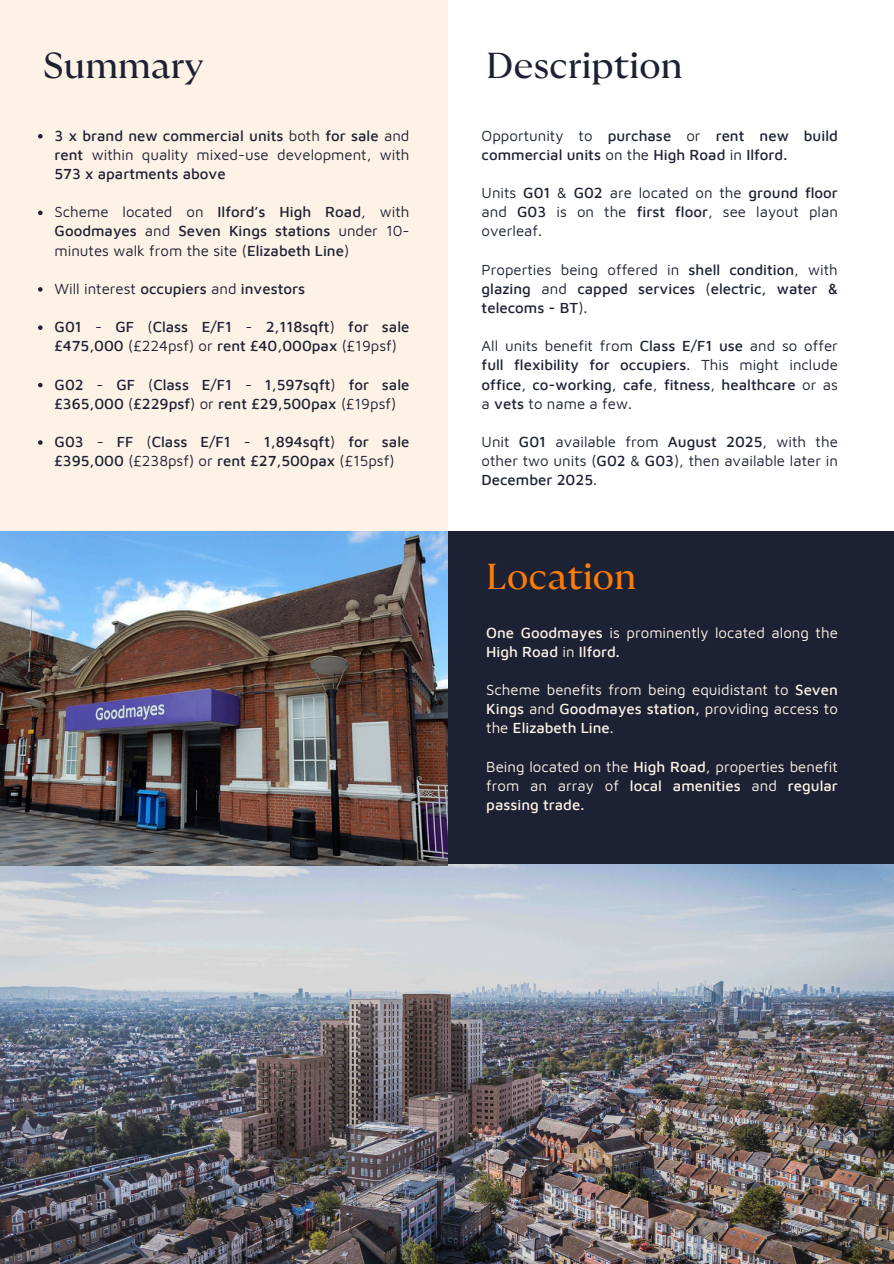
<style>
.page{position:relative;width:894px;height:1264px;background:#fff}
.page>*{position:absolute;margin:0;border:0;box-sizing:border-box;transform-origin:0 0}
.t1{font:36px "GT Ultra Fine";color:#1c2234}
.t2{font:36px "GT Ultra Fine";color:#fd7c05}
.t3{font:500 15px/19.2px "Maven Pro";color:#1c2234}
.t4{font:15px/19.2px "Maven Pro";color:#fef2e6;text-align:justify}
.t5{font:15px/19.2px "Maven Pro";color:#1c2234;text-align:justify}
.s1{font-weight:400}
.s2{font-weight:500}
</style>
<div class="page">
<div style="left:448px;top:531px;width:445px;height:343px;background:#1c2234"></div>
<div style="left:0;top:0;width:448px;height:531px;background:#fef2e6"></div>
<img style="left:0;top:864px;width:893px;height:399px">
<img style="left:0;top:531px;width:447px;height:334px">
<svg style="left:38px;top:134px;width:5px;height:4px"></svg>
<svg style="left:38px;top:210px;width:5px;height:5px"></svg>
<svg style="left:38px;top:287px;width:5px;height:5px"></svg>
<svg style="left:38px;top:325px;width:5px;height:5px"></svg>
<svg style="left:38px;top:383px;width:5px;height:4px"></svg>
<svg style="left:38px;top:440px;width:5px;height:5px"></svg>
<p class="t1" style="left:43px;top:49px;width:162px">Summary</p>
<p class="t1" style="left:486px;top:49px;width:198px">Description</p>
<p class="t3" style="left:55px;top:125px;width:356px;text-align:justify">3 x brand new commercial units <span class="s1">both</span> for sale <span class="s1">and </span>rent <span class="s1">within quality mixed-use development, with </span>573 x apartments above</p>
<p class="t3" style="left:55px;top:202px;width:356px;text-align:justify"><span class="s1">Scheme located on</span> Ilford’s High Road<span class="s1">, with </span>Goodmayes <span class="s1">and</span> Seven Kings stations <span class="s1">under 10- minutes walk from the site (</span>Elizabeth Line<span class="s1">)</span></p>
<p class="t3" style="left:55px;top:278px;width:252px"><span class="s1">Will interest</span> occupiers <span class="s1">and</span> investors</p>
<p class="t3" style="left:55px;top:317px;width:356px">G01 <span class="s1">-</span> GF <span class="s1">(</span>Class E/F1 <span class="s1">-</span> 2,118sqft<span class="s1">)</span> for sale £475,000 <span class="s1">(£224psf) or</span> rent £40,000pax <span class="s1">(£19psf)</span></p>
<p class="t3" style="left:55px;top:374px;width:356px">G02 <span class="s1">-</span> GF <span class="s1">(</span>Class E/F1 <span class="s1">-</span> 1,597sqft<span class="s1">)</span> for sale £365,000 <span class="s1">(</span>£229psf<span class="s1">) or</span> rent £29,500pax <span class="s1">(£19psf)</span></p>
<p class="t3" style="left:55px;top:432px;width:356px">G03 <span class="s1">-</span> FF <span class="s1">(</span>Class E/F1 <span class="s1">-</span> 1,894sqft<span class="s1">)</span> for sale £395,000 <span class="s1">(£238psf) or</span> rent £27,500pax <span class="s1">(£15psf)</span></p>
<h1 class="t3" style="left:481px;top:125px;width:358px"><span class="s1">Opportunity to</span> purchase <span class="s1">or</span> rent new build commercial units <span class="s1">on the</span> High Road <span class="s1">in</span> Ilford.</h1>
<p class="t5" style="left:481px;top:183px;width:358px">Units <span class="s2">G01</span> &amp; <span class="s2">G02</span> are located on the <span class="s2">ground floor </span>and <span class="s2">G03</span> is on the <span class="s2">first floor</span>, see layout plan overleaf.</p>
<p class="t3" style="left:481px;top:259px;width:358px;text-align:justify"><span class="s1">Properties being offered in</span> shell condition<span class="s1">, with </span>glazing <span class="s1">and</span> capped services <span class="s1">(</span>electric, water &amp; telecoms - BT<span class="s1">).</span></p>
<p class="t3" style="left:481px;top:336px;width:358px;text-align:justify"><span class="s1">All units benefit from</span> Class E/F1 use <span class="s1">and so offer </span>full flexibility for occupiers<span class="s1">. This might include </span>office<span class="s1">,</span> co-working<span class="s1">,</span> cafe<span class="s1">,</span> fitness<span class="s1">,</span> healthcare <span class="s1">or as a</span> vets <span class="s1">to name a few.</span></p>
<p class="t5" style="left:481px;top:432px;width:357px">Unit <span class="s2">G01</span> available from <span class="s2">August 2025</span>, with the other two units (<span class="s2">G02</span> &amp; <span class="s2">G03</span>), then available later in <span class="s2">December 2025</span>.</p>
<p class="t2" style="left:486px;top:559px;width:151px">Location</p>
<p class="t4" style="left:486px;top:622px;width:353px"><span class="s2">One Goodmayes</span> is prominently located along the<br><span class="s2">High Road</span> in <span class="s2">Ilford.</span></p>
<p class="t4" style="left:486px;top:680px;width:353px">Scheme benefits from being equidistant to <span class="s2">Seven Kings</span> and <span class="s2">Goodmayes station,</span> providing access to the <span class="s2">Elizabeth Line</span>.</p>
<p class="t4" style="left:486px;top:756px;width:353px">Being located on the <span class="s2">High Road</span>, properties benefit from an array of <span class="s2">local amenities</span> and <span class="s2">regular passing trade.</span></p>
</div>
